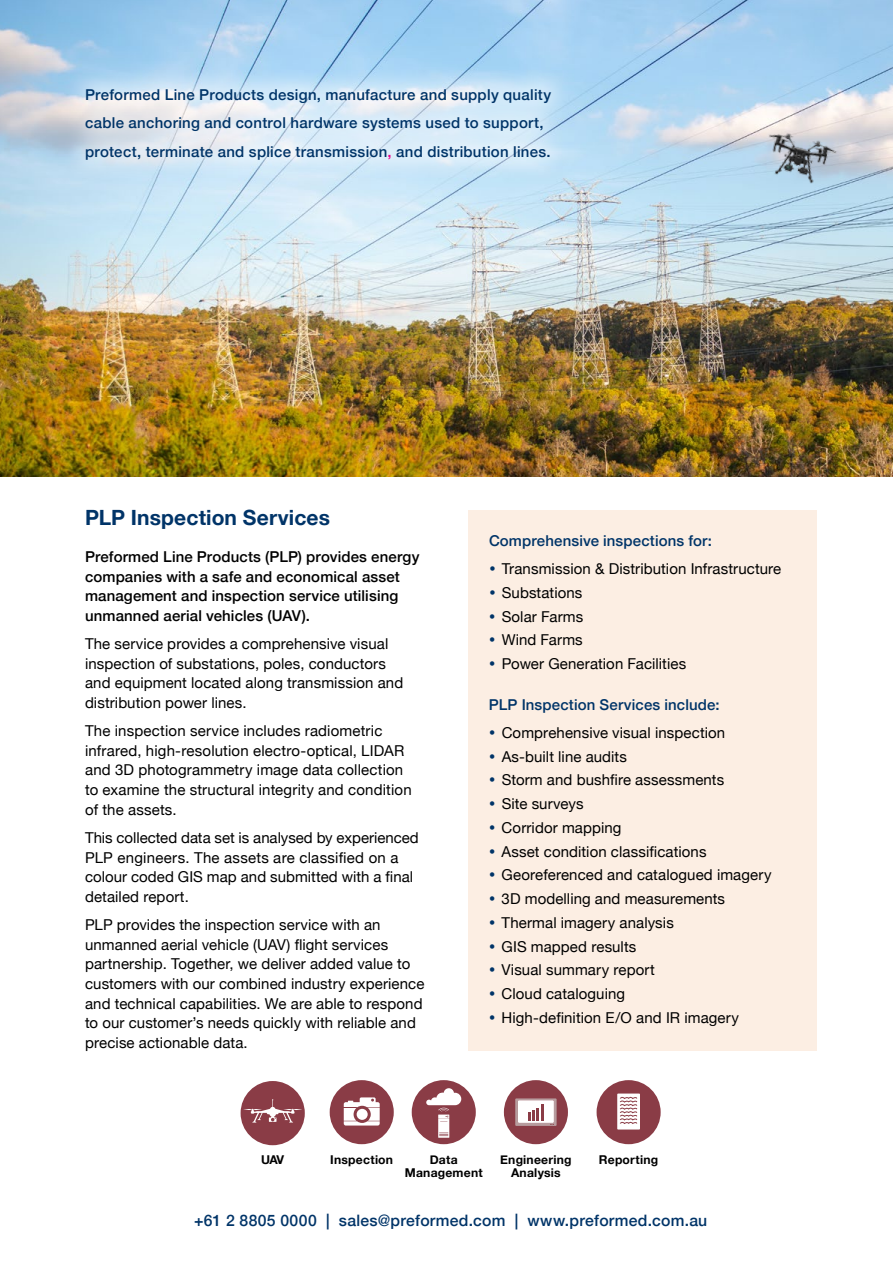
<style>
.page{position:relative;width:893px;height:1263px;background:#fff}
.page>*{position:absolute;margin:0;border:0;box-sizing:border-box;transform-origin:0 0}
.t1{font:700 21px "Helvetica Neue";letter-spacing:.005em;color:#003468}
.t2{font:500 15.75px "Helvetica Neue";letter-spacing:.02em;color:#003468}
.t3{font:15px/23.7px "Helvetica Neue";letter-spacing:.005em;color:#000}
.t4{font:500 15px/28.5px "Helvetica Neue";letter-spacing:.015em;color:#003468}
.t5{font:500 15px/19.6px "Helvetica Neue";letter-spacing:.01em;color:#000}
.t6{font:700 12.15px/13.5px "Helvetica Neue";letter-spacing:.02em;color:#000;text-align:center}
.s1{color:#ec008c}
</style>
<div class="page">
<div style="left:468px;top:510px;width:348px;height:540px;background:#fceee3"></div>
<img style="left:0;top:0;width:893px;height:476px">
<div style="left:63px;top:66px;width:511px;height:116px;background:#fff;opacity:.8"></div>
<img style="left:757px;top:111px;width:87px;height:87px">
<svg style="left:412px;top:1080px;width:64px;height:64px"></svg>
<svg style="left:504px;top:1080px;width:64px;height:64px"></svg>
<svg style="left:330px;top:1080px;width:64px;height:64px"></svg>
<svg style="left:597px;top:1080px;width:64px;height:64px"></svg>
<div style="left:241px;top:1081px;width:64px;height:64px;background:#8a3c46;border-radius:50%"></div>
<svg style="left:243px;top:1099px;width:59px;height:23px"></svg>
<p class="t4" style="left:85px;top:79px;width:468px">Preformed Line Products design, manufacture and supply quality cable anchoring and control hardware systems used to support, protect, terminate and splice transmission<span class="s1">,</span> and distribution lines.</p>
<h1 class="t1" style="left:85px;top:501px;width:246px">PLP Inspection Services</h1>
<p class="t5" style="left:85px;top:546px;width:336px">Preformed Line Products (PLP) provides energy companies with a safe and economical asset management and inspection service utilising unmanned aerial vehicles (UAV).</p>
<p class="t3" style="left:85px;top:635px;width:320px;line-height:19.6px">The service provides a comprehensive visual inspection of substations, poles, conductors and equipment located along transmission and distribution power lines.</p>
<p class="t3" style="left:85px;top:722px;width:328px;line-height:19.6px">The inspection service includes radiometric infrared, high-resolution electro-optical, LIDAR and 3D photogrammetry image data collection to examine the structural integrity and condition of the assets.</p>
<p class="t3" style="left:85px;top:829px;width:335px;line-height:19.6px">This collected data set is analysed by experienced PLP engineers. The assets are classified on a colour coded GIS map and submitted with a final detailed report.</p>
<p class="t3" style="left:85px;top:916px;width:341px;line-height:19.6px">PLP provides the inspection service with an unmanned aerial vehicle (UAV) flight services partnership. Together, we deliver added value to customers with our combined industry experience and technical capabilities. We are able to respond to our customer’s needs quickly with reliable and precise actionable data.</p>
<p class="t4" style="left:489px;top:525px;width:224px">Comprehensive inspections for:</p>
<p class="t3" style="left:502px;top:558px;width:281px">Transmission &amp; Distribution Infrastructure<br>Substations<br>Solar Farms<br>Wind Farms<br>Power Generation Facilities</p>
<p class="t4" style="left:489px;top:689px;width:232px">PLP Inspection Services include:</p>
<p class="t3" style="left:501px;top:722px;width:271px">Comprehensive visual inspection<br>As-built line audits<br>Storm and bushfire assessments<br>Site surveys<br>Corridor mapping<br>Asset condition classifications<br>Georeferenced and catalogued imagery<br>3D modelling and measurements<br>Thermal imagery analysis<br>GIS mapped results<br>Visual summary report<br>Cloud cataloguing<br>High-definition E/O and IR imagery</p>
<p class="t6" style="left:261px;top:1153px;width:25px">UAV</p>
<p class="t6" style="left:330px;top:1153px;width:64px">Inspection</p>
<p class="t6" style="left:599px;top:1153px;width:61px">Reporting</p>
<p class="t6" style="left:405px;top:1153px;width:79px">Data<br>Management</p>
<p class="t6" style="left:500px;top:1153px;width:73px">Engineering<br>Analysis</p>
<p class="t2" style="left:194px;top:1208px;width:515px">+61 2 8805 0000 | sales@preformed.com | www.preformed.com.au</p>
</div>
